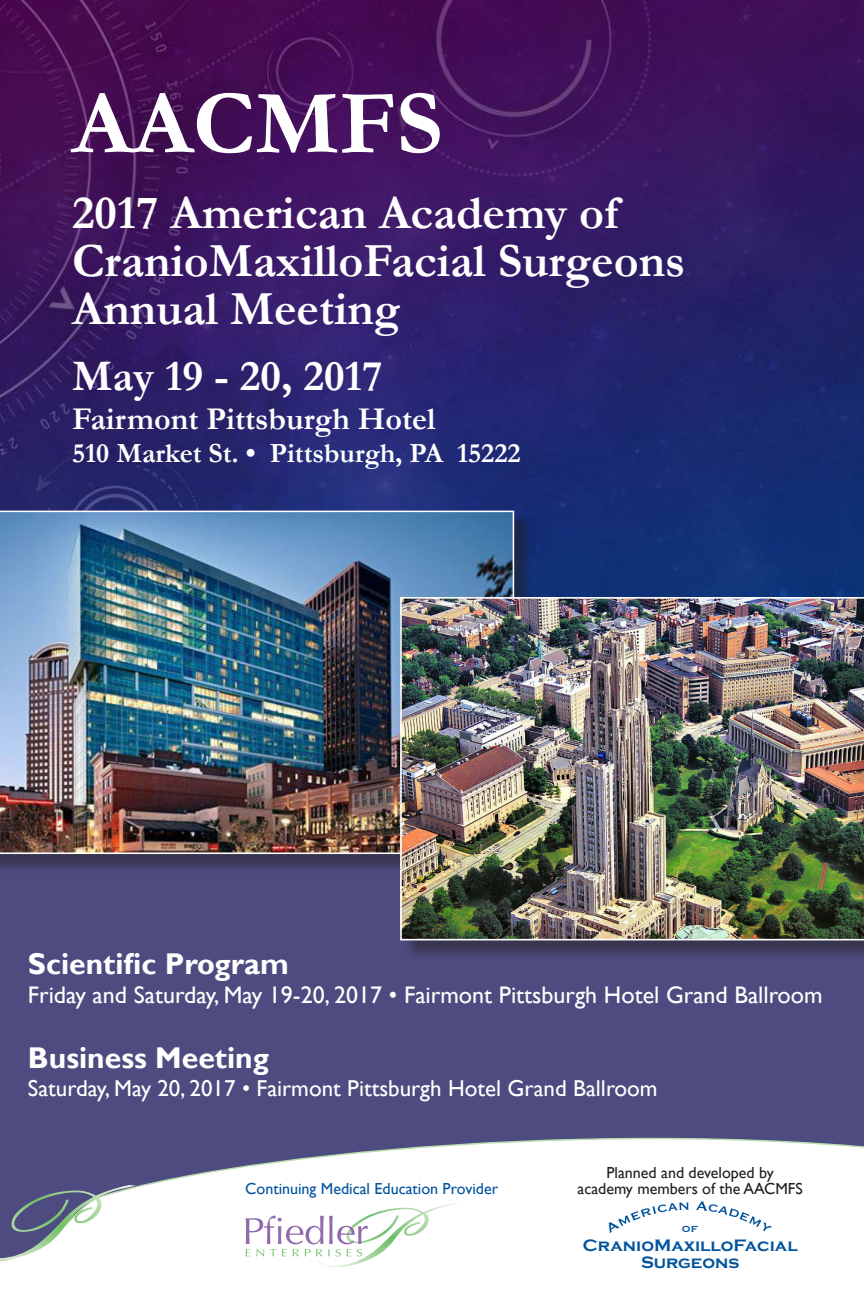
<style>
.page{position:relative;width:864px;height:1296px;background:#fff}
.page>*{position:absolute;margin:0;border:0;box-sizing:border-box;transform-origin:0 0}
.t1{font:700 92px "Garamond";color:#fff}
.t2{font:700 48px/48px "Garamond";color:#fff}
.t3{font:700 44px "Garamond";color:#fff}
.t4{font:700 32px "Garamond";color:#fff}
.t5{font:700 30px "Gill Sans";color:#fff}
.t6{font:700 28px "Garamond";color:#fff}
.t7{font:24px "Gill Sans";color:#fff}
.t8{font:23px "Gill Sans";color:#fff}
.t9{font:700 17.2px/17.8px "Copperplate Gothic";color:#01539e;text-align:center;scale:1.04 1}
.t10{font:16px/16px "Gill Sans";color:#231f20;text-align:center}
.objectives{font:16px "Gill Sans";color:#01539e}
.t11{font:13.8px "Copperplate";color:#01539e;scale:1.04 1}
</style>
<div class="page">
<div style="left:0;top:559px;width:864px;height:737px;background:#4d4b7f"></div>
<img style="left:0;top:0;width:864px;height:597px">
<svg style="left:0;top:1137px;width:864px;height:159px;background:#e4e4eb"></svg>
<svg style="left:0;top:1185px;width:136px;height:75px"></svg>
<svg style="left:246px;top:1203px;width:214px;height:64px;background:#eff1f1"></svg>
<svg style="left:608px;top:1202px;width:81px;height:31px;background:#e4edf4"></svg>
<svg style="left:696px;top:1201px;width:76px;height:30px;background:#e5edf5"></svg>
<div style="left:0;top:513px;width:534px;height:361px;background:#231f20;opacity:.5"></div>
<img style="left:0;top:511px;width:514px;height:343px">
<div style="left:403px;top:600px;width:461px;height:361px;background:#231f20;opacity:.5"></div>
<img style="left:400px;top:597px;width:464px;height:343px">
<p class="t1" style="left:72px;top:61px;width:372px">AACMFS</p>
<p class="t2" style="left:72px;top:189px;width:615px">2017 American Academy of<br>CranioMaxilloFacial Surgeons<br>Annual Meeting</p>
<p class="t3" style="left:72px;top:347px;width:312px">May 19 - 20, 2017</p>
<p class="t4" style="left:72px;top:397px;width:365px">Fairmont Pittsburgh Hotel</p>
<p class="t6" style="left:72px;top:435px;width:450px">510 Market St. • Pittsburgh, PA 15222</p>
<p class="t5" style="left:28px;top:946px;width:262px">Scientific Program</p>
<p class="t7" style="left:28px;top:981px;width:796px">Friday and Saturday, May 19-20, 2017 • Fairmont Pittsburgh Hotel Grand Ballroom</p>
<p class="t5" style="left:28px;top:1040px;width:243px">Business Meeting</p>
<p class="t8" style="left:28px;top:1075px;width:631px">Saturday, May 20, 2017 • Fairmont Pittsburgh Hotel Grand Ballroom</p>
<p class="objectives" style="left:245px;top:1179px;width:254px">Continuing Medical Education Provider</p>
<p class="t10" style="left:578px;top:1165px;width:227px">Planned and developed by academy members of the AACMFS</p>
<p class="t11" style="left:682px;top:1219px;width:18px">of</p>
<p class="t9" style="left:583px;top:1236px;width:208px">CranioMaxilloFacial<br>Surgeons</p>
</div>
